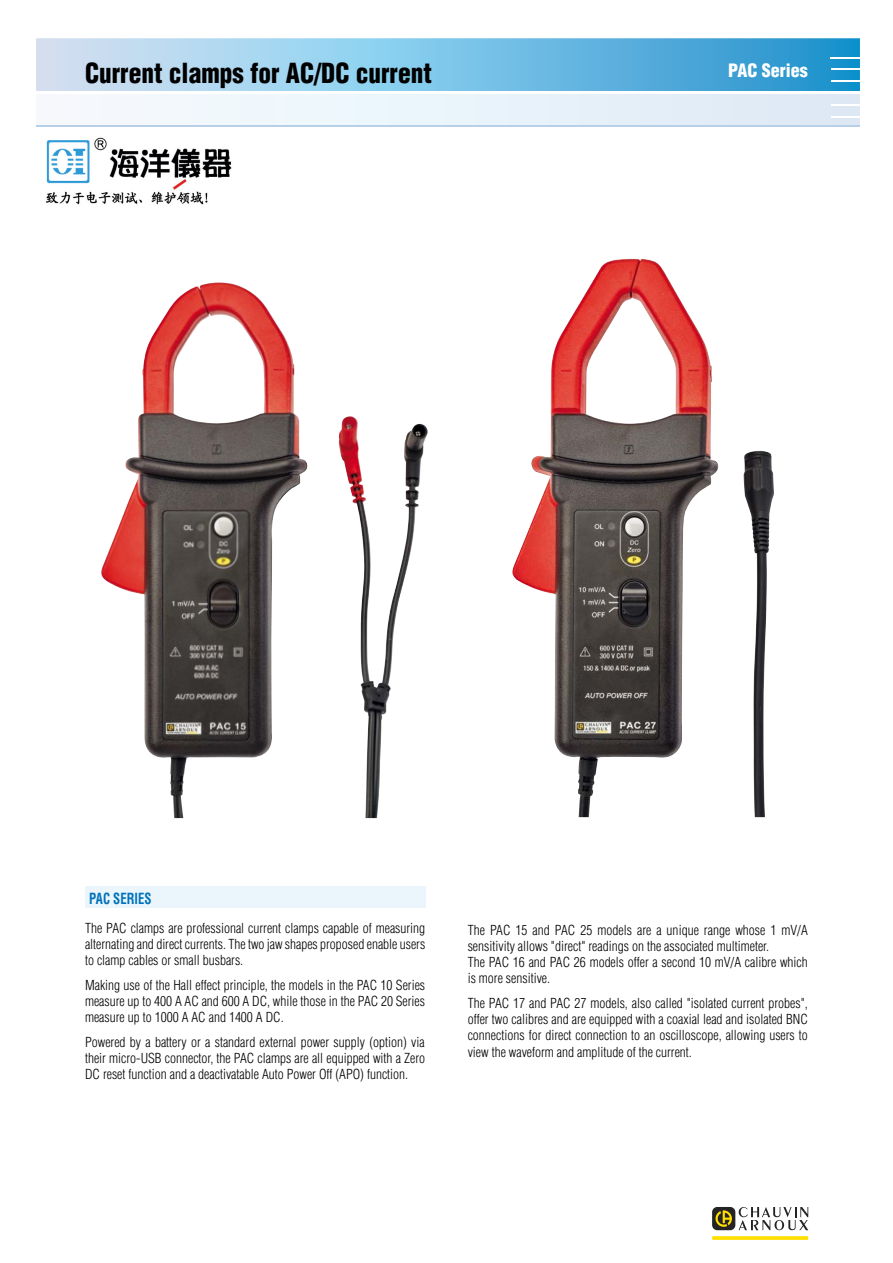
<style>
.page{position:relative;width:893px;height:1263px;background:#fff}
.page>*{position:absolute;margin:0;border:0;box-sizing:border-box;transform-origin:0 0}
.t1{font:900 condensed 27px "Helvetica LT Std";color:#000;scale:.94 1}
.t2{font:900 condensed 18px "Helvetica LT Std";color:#fff}
.t3{font:700 condensed 15px "Helvetica LT Std";color:#0072ba;scale:.85 1}
.t4{font:300 condensed 13.5px/16.2px "Helvetica LT Std";color:#000;text-align:justify}
</style>
<div class="page">
<svg style="left:36px;top:38px;width:824px;height:53px;background:#7ec1e5"></svg>
<svg style="left:831px;top:69px;width:29px;height:1px"></svg>
<svg style="left:831px;top:57px;width:29px;height:1px"></svg>
<hr style="left:831px;top:80px;width:29px;height:2px;background:#fff">
<svg style="left:36px;top:94px;width:824px;height:32px"></svg>
<div style="left:712px;top:1207px;width:23px;height:23px;background:#252324;border-radius:5px"></div>
<svg style="left:715px;top:1210px;width:17px;height:17px"></svg>
<svg style="left:739px;top:1207px;width:69px;height:23px"></svg>
<svg style="left:712px;top:1236px;width:96px;height:4px"></svg>
<div style="left:85px;top:886px;width:340px;height:22px;background:#ebf6fc"></div>
<img style="left:101px;top:282px;width:207px;height:536px">
<img style="left:512px;top:258px;width:206px;height:559px">
<img style="left:338px;top:416px;width:90px;height:402px">
<img style="left:743px;top:451px;width:31px;height:366px">
<img style="left:45px;top:137px;width:187px;height:68px">
<h1 class="t1" style="left:85px;top:56px;width:462px">Pinc s ampèremétriques pou courant AC</h1>
<h2 class="t2" style="left:741px;top:59px;width:68px">Séri MN</h2>
<h1 class="t1" style="left:85px;top:56px;width:370px">Current clamps for AC/DC current</h1>
<h2 class="t2" style="left:728px;top:59px;width:81px">PAC Series</h2>
<p class="t3" style="left:89px;top:889px;width:75px">PAC SERIES</p>
<p class="t4" style="left:85px;top:920px;width:342px">The PAC clamps are professional current clamps capable of measuring alternating and direct currents. The two jaw shapes proposed enable users to clamp cables or small busbars.</p>
<p class="t4" style="left:85px;top:977px;width:342px">Making use of the Hall effect principle, the models in the PAC 10 Series measure up to 400 A AC and 600 A DC, while those in the PAC 20 Series measure up to 1000 A AC and 1400 A DC.</p>
<p class="t4" style="left:85px;top:1034px;width:342px">Powered by a battery or a standard external power supply (option) via their micro-USB connector, the PAC clamps are all equipped with a Zero DC reset function and a deactivatable Auto Power Off (APO) function.</p>
<p class="t4" style="left:468px;top:921px;width:342px;text-align:left">The PAC 15 and PAC 25 models are a unique range whose 1 mV/A sensitivity allows "direct" readings on the associated multimeter.<br>The PAC 16 and PAC 26 models offer a second 10 mV/A calibre which is more sensitive.</p>
<p class="t4" style="left:468px;top:995px;width:342px">The PAC 17 and PAC 27 models, also called "isolated current probes", offer two calibres and are equipped with a coaxial lead and isolated BNC connections for direct connection to an oscilloscope, allowing users to view the waveform and amplitude of the current.</p>
</div>
